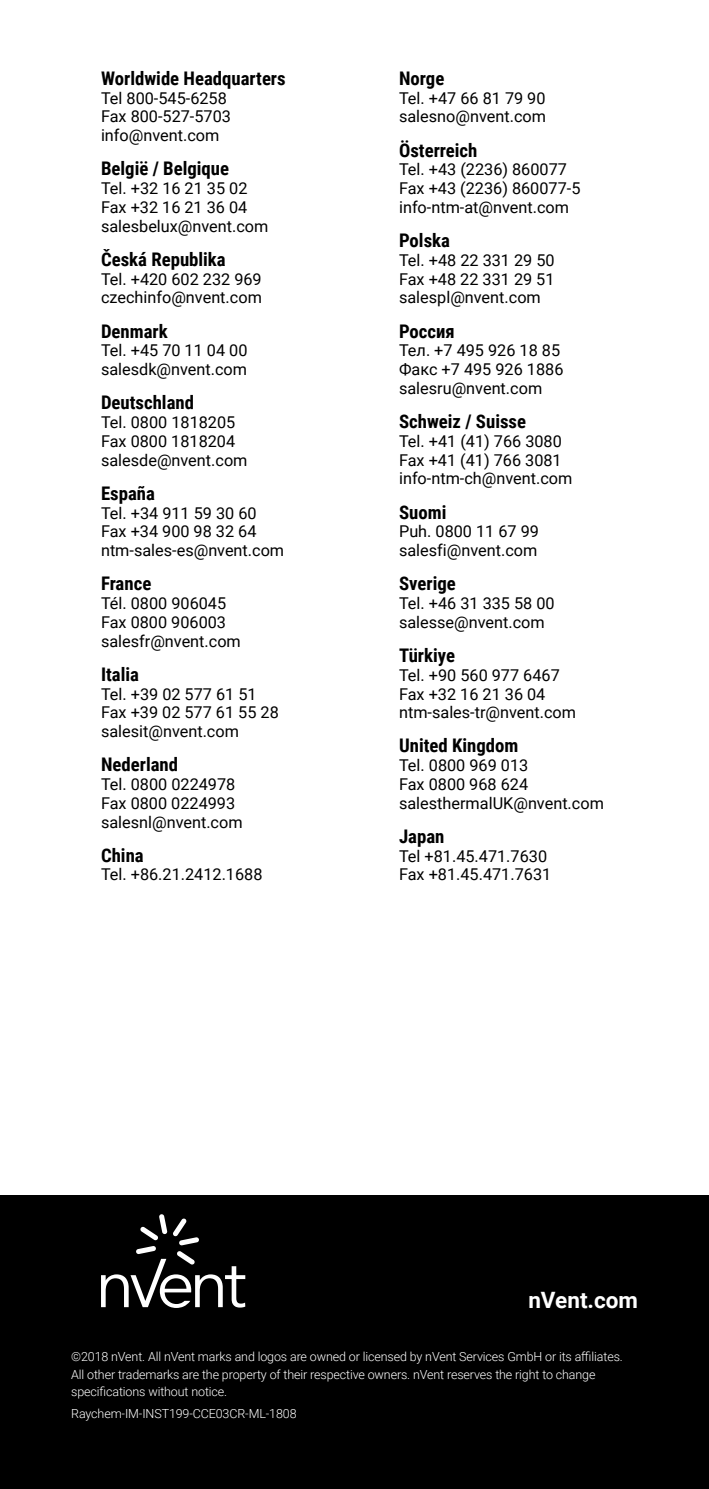
<style>
.page{position:relative;width:709px;height:1489px;background:#fff}
.page>*{position:absolute;margin:0;border:0;box-sizing:border-box;transform-origin:0 0}
.t1{font:700 22.5px "Roboto";color:#fff}
.t2{font:700 18.75px "Roboto Condensed";color:#000}
.t3{font:16.25px/18.8px "Roboto";color:#000}
.t4{font:300 12.5px/17.5px "Roboto";letter-spacing:-.01em;color:#fff}
</style>
<div class="page">
<div style="left:0;top:1194px;width:709px;height:294px;background:#000"></div>
<svg style="left:101px;top:1214px;width:144px;height:93px"></svg>
<p class="t2" style="left:101px;top:65px;width:186px">Worldwide Headquarters</p>
<p class="t3" style="left:101px;top:88px;width:131px">Tel 800-545-6258<br>Fax 800-527-5703 info@nvent.com</p>
<p class="t2" style="left:101px;top:156px;width:130px">België / Belgique</p>
<p class="t3" style="left:101px;top:178px;width:169px">Tel. +32 16 21 35 02<br>Fax +32 16 21 36 04 salesbelux@nvent.com</p>
<p class="t2" style="left:101px;top:246px;width:126px">Česká Republika</p>
<p class="t3" style="left:101px;top:269px;width:162px">Tel. +420 602 232 969 czechinfo@nvent.com</p>
<p class="t2" style="left:101px;top:318px;width:68px">Denmark</p>
<p class="t3" style="left:101px;top:340px;width:148px">Tel. +45 70 11 04 00 salesdk@nvent.com</p>
<p class="t2" style="left:101px;top:389px;width:95px">Deutschland</p>
<p class="t3" style="left:101px;top:412px;width:148px">Tel. 0800 1818205<br>Fax 0800 1818204 salesde@nvent.com</p>
<p class="t2" style="left:101px;top:480px;width:55px">España</p>
<p class="t3" style="left:101px;top:503px;width:185px">Tel. +34 911 59 30 60<br>Fax +34 900 98 32 64 ntm-sales-es@nvent.com</p>
<p class="t2" style="left:101px;top:570px;width:52px">France</p>
<p class="t3" style="left:101px;top:593px;width:141px">Tél. 0800 906045<br>Fax 0800 906003 salesfr@nvent.com</p>
<p class="t2" style="left:101px;top:661px;width:39px">Italia</p>
<p class="t3" style="left:101px;top:683px;width:179px">Tel. +39 02 577 61 51<br>Fax +39 02 577 61 55 28 salesit@nvent.com</p>
<p class="t2" style="left:101px;top:751px;width:79px">Nederland</p>
<p class="t3" style="left:101px;top:774px;width:143px">Tel. 0800 0224978<br>Fax 0800 0224993 salesnl@nvent.com</p>
<p class="t2" style="left:101px;top:841px;width:44px">China</p>
<p class="t3" style="left:101px;top:864px;width:163px">Tel. +86.21.2412.1688</p>
<p class="t2" style="left:399px;top:65px;width:47px">Norge</p>
<p class="t3" style="left:399px;top:88px;width:148px">Tel. +47 66 81 79 90 salesno@nvent.com</p>
<p class="t2" style="left:399px;top:137px;width:80px">Österreich</p>
<p class="t3" style="left:399px;top:160px;width:183px">Tel. +43 (2236) 860077<br>Fax +43 (2236) 860077-5 info-ntm-at@nvent.com</p>
<p class="t2" style="left:399px;top:227px;width:52px">Polska</p>
<p class="t3" style="left:399px;top:250px;width:157px;text-align:justify">Tel. +48 22 331 29 50<br>Fax +48 22 331 29 51 salespl@nvent.com</p>
<p class="t2" style="left:399px;top:318px;width:57px">Россия</p>
<p class="t3" style="left:399px;top:340px;width:166px">Тел. +7 495 926 18 85<br>Факс +7 495 926 1886 salesru@nvent.com</p>
<p class="t2" style="left:399px;top:408px;width:128px">Schweiz / Suisse</p>
<p class="t3" style="left:399px;top:431px;width:175px">Tel. +41 (41) 766 3080<br>Fax +41 (41) 766 3081 info-ntm-ch@nvent.com</p>
<p class="t2" style="left:399px;top:498px;width:49px">Suomi</p>
<p class="t3" style="left:399px;top:521px;width:141px">Puh. 0800 11 67 99 salesfi@nvent.com</p>
<p class="t2" style="left:399px;top:570px;width:58px">Sverige</p>
<p class="t3" style="left:399px;top:593px;width:157px">Tel. +46 31 335 58 00 salesse@nvent.com</p>
<p class="t2" style="left:399px;top:642px;width:57px">Türkiye</p>
<p class="t3" style="left:399px;top:665px;width:178px">Tel. +90 560 977 6467<br>Fax +32 16 21 36 04 ntm-sales-tr@nvent.com</p>
<p class="t2" style="left:399px;top:732px;width:121px">United Kingdom</p>
<p class="t3" style="left:399px;top:755px;width:206px">Tel. 0800 969 013<br>Fax 0800 968 624 salesthermalUK@nvent.com</p>
<p class="t2" style="left:399px;top:823px;width:47px">Japan</p>
<p class="t3" style="left:399px;top:845px;width:154px">Tel +81.45.471.7630<br>Fax +81.45.471.7631</p>
<h1 class="t1" style="left:528px;top:1283px;width:111px">nVent.com</h1>
<p class="t4" style="left:71px;top:1347px;width:553px">©2018 nVent. All nVent marks and logos are owned or licensed by nVent Services GmbH or its affiliates.<br>All other trademarks are the property of their respective owners. nVent reserves the right to change specifications without notice.</p>
<p class="t4" style="left:71px;top:1404px;width:227px">Raychem-IM-INST199-CCE03CR-ML-1808</p>
</div>
